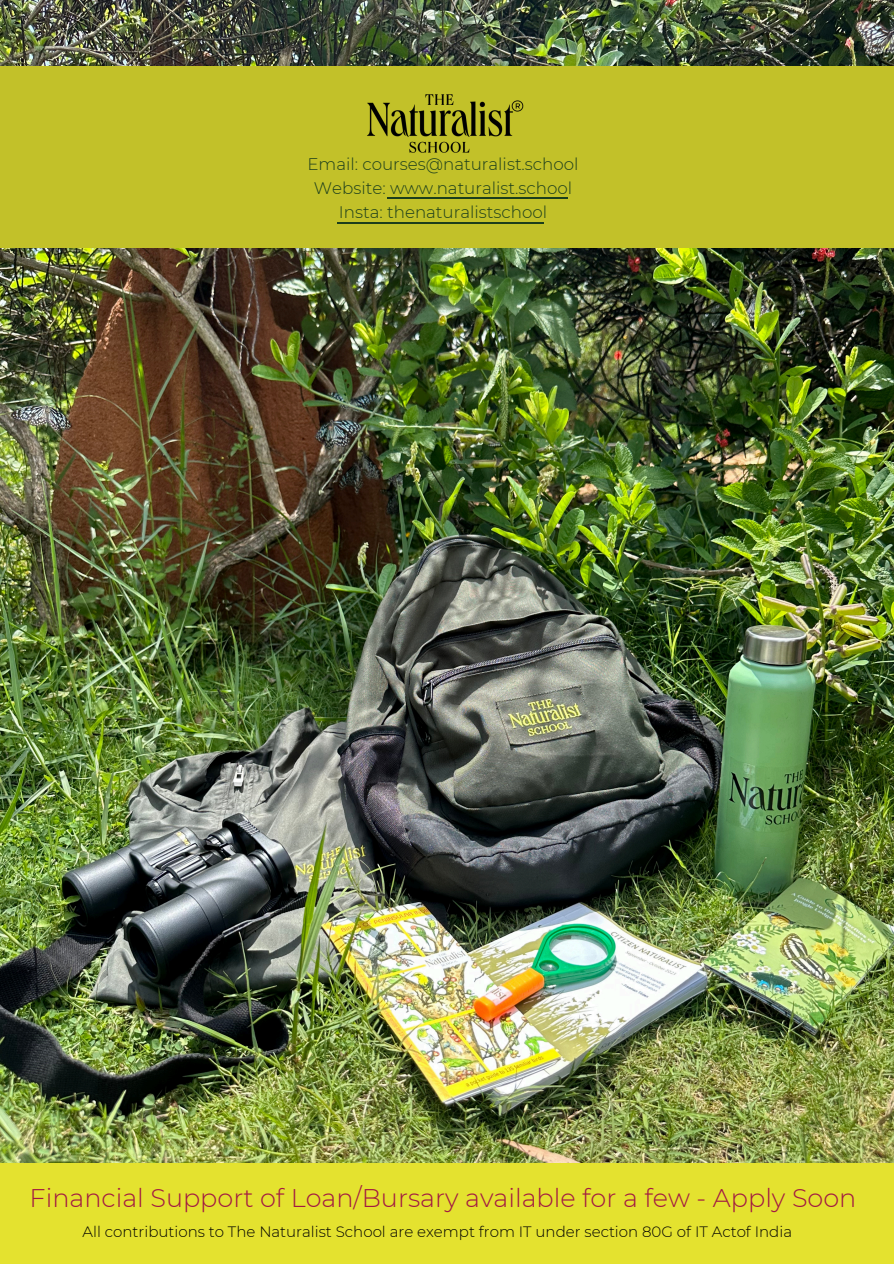
<style>
.page{position:relative;width:894px;height:1264px;background:#fff}
.page>*{position:absolute;margin:0;border:0;box-sizing:border-box;transform-origin:0 0}
.t1{font:300 25.5px "Montserrat";color:#a21942}
.t2{font:300 16.65px/23.7px "Montserrat";color:#1c3e1c;text-align:center}
.t3{font:300 15px "Montserrat";color:#000}
</style>
<div class="page">
<img style="left:0;top:0;width:893px;height:1162px">
<div style="left:0;top:67px;width:893px;height:181px;background:#c2c129"></div>
<hr style="left:387px;top:197px;width:180px;height:1px;background:#1c3e1c">
<hr style="left:337px;top:222px;width:206px;height:1px;background:#1c3e1c">
<img style="left:367px;top:94px;width:146px;height:59px">
<div style="left:0;top:1162px;width:893px;height:101px;background:#e4e22f"></div>
<img style="left:504px;top:94px;width:20px;height:25px">
<h2 class="t2" style="left:307px;top:152px;width:272px">Email: courses@naturalist.school<br>Website: www.naturalist.school<br>Insta: thenaturalistschool</h2>
<h1 class="t1" style="left:30px;top:1181px;width:828px">Financial Support of Loan/Bursary available for a few - Apply Soon</h1>
<p class="t3" style="left:82px;top:1222px;width:710px">All contributions to The Naturalist School are exempt from IT under section 80G of IT Actof India</p>
</div>
